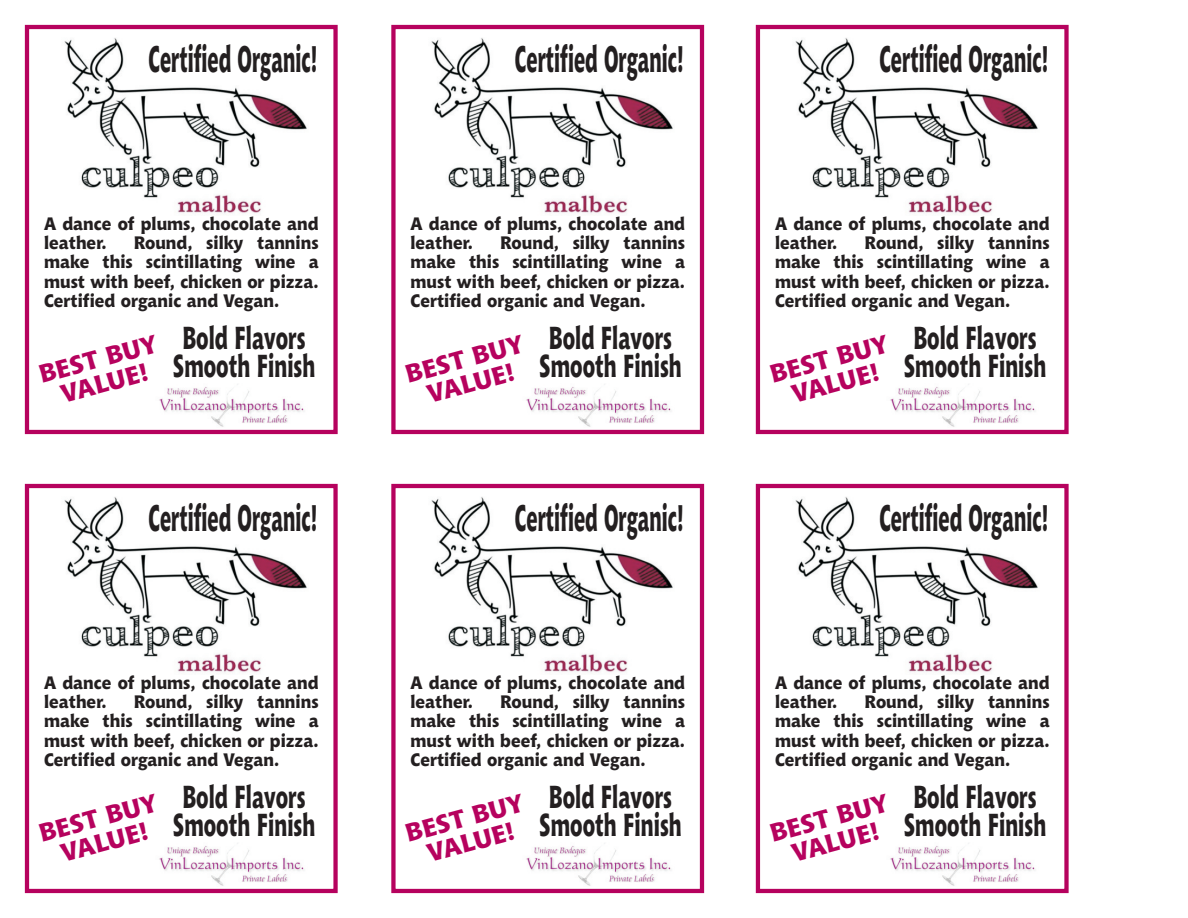
<style>
.page{position:relative;width:1188px;height:918px;background:#fff}
.page>*{position:absolute;margin:0;border:0;box-sizing:border-box;transform-origin:0 0}
.t1{font:800 36.6px "Chianti OSFBT";color:#231f20;scale:.53 1}
.t2{font:800 31.5px/28.7px "Chianti OSFBT";color:#231f20;text-align:center;scale:.65 1}
.t3{font:800 25.2px/25px "Chianti OSFBT";color:#b6025e;text-align:center}
.t4{font:800 17.85px/19.4px "Chianti OSFBT";color:#231f20;scale:.94 1}
</style>
<div class="page">
<div style="left:25px;top:25px;width:313px;height:409px;border:4px solid #b6025e"></div>
<img style="left:159px;top:384px;width:145px;height:43px">
<img style="left:64px;top:38px;width:243px;height:176px">
<div style="left:391px;top:25px;width:313px;height:409px;border:4px solid #b6025e"></div>
<img style="left:526px;top:384px;width:145px;height:43px">
<img style="left:431px;top:38px;width:242px;height:175px">
<div style="left:756px;top:25px;width:313px;height:409px;border:4px solid #b6025e"></div>
<img style="left:890px;top:384px;width:145px;height:43px">
<img style="left:795px;top:38px;width:243px;height:176px">
<div style="left:25px;top:484px;width:313px;height:409px;border:4px solid #b6025e"></div>
<img style="left:159px;top:843px;width:145px;height:43px">
<img style="left:64px;top:497px;width:243px;height:176px">
<div style="left:391px;top:484px;width:313px;height:409px;border:4px solid #b6025e"></div>
<img style="left:526px;top:843px;width:145px;height:43px">
<img style="left:431px;top:497px;width:242px;height:175px">
<div style="left:756px;top:484px;width:313px;height:409px;border:4px solid #b6025e"></div>
<img style="left:890px;top:843px;width:145px;height:43px">
<img style="left:795px;top:497px;width:243px;height:176px">
<h1 class="t1" style="left:148px;top:44px;width:320px">Certified Organic!</h1>
<p class="t4" style="left:44px;top:215px;width:294px">A dance of plums, chocolate and leather.</p>
<p class="t4" style="left:44px;top:235px;width:294px;text-align:justify;text-indent:90px">Round, silky tannins make this scintillating wine a must with beef, chicken or pizza.<br>Certified organic and Vegan.</p>
<h3 class="t3" style="left:37px;top:365px;width:123px;rotate:-15deg">BEST BUY<br>VALUE!</h3>
<h2 class="t2" style="left:173px;top:326px;width:221px">Bold Flavors<br>Smooth Finish</h2>
<h1 class="t1" style="left:148px;top:503px;width:320px">Certified Organic!</h1>
<p class="t4" style="left:44px;top:674px;width:294px">A dance of plums, chocolate and leather.</p>
<p class="t4" style="left:44px;top:694px;width:294px;text-align:justify;text-indent:90px">Round, silky tannins make this scintillating wine a must with beef, chicken or pizza.<br>Certified organic and Vegan.</p>
<h3 class="t3" style="left:37px;top:824px;width:123px;rotate:-15deg">BEST BUY<br>VALUE!</h3>
<h2 class="t2" style="left:173px;top:785px;width:221px">Bold Flavors<br>Smooth Finish</h2>
<h1 class="t1" style="left:515px;top:44px;width:320px">Certified Organic!</h1>
<p class="t4" style="left:411px;top:215px;width:294px">A dance of plums, chocolate and leather.</p>
<p class="t4" style="left:411px;top:235px;width:294px;text-align:justify;text-indent:90px">Round, silky tannins make this scintillating wine a must with beef, chicken or pizza.<br>Certified organic and Vegan.</p>
<h3 class="t3" style="left:403px;top:365px;width:123px;rotate:-15deg">BEST BUY<br>VALUE!</h3>
<h2 class="t2" style="left:539px;top:326px;width:221px">Bold Flavors<br>Smooth Finish</h2>
<h1 class="t1" style="left:515px;top:503px;width:320px">Certified Organic!</h1>
<p class="t4" style="left:411px;top:674px;width:294px">A dance of plums, chocolate and leather.</p>
<p class="t4" style="left:411px;top:694px;width:294px;text-align:justify;text-indent:90px">Round, silky tannins make this scintillating wine a must with beef, chicken or pizza.<br>Certified organic and Vegan.</p>
<h3 class="t3" style="left:403px;top:824px;width:123px;rotate:-15deg">BEST BUY<br>VALUE!</h3>
<h2 class="t2" style="left:539px;top:785px;width:221px">Bold Flavors<br>Smooth Finish</h2>
<h1 class="t1" style="left:879px;top:44px;width:320px">Certified Organic!</h1>
<p class="t4" style="left:775px;top:215px;width:294px">A dance of plums, chocolate and leather.</p>
<p class="t4" style="left:775px;top:235px;width:294px;text-align:justify;text-indent:90px">Round, silky tannins make this scintillating wine a must with beef, chicken or pizza.<br>Certified organic and Vegan.</p>
<h3 class="t3" style="left:768px;top:365px;width:123px;rotate:-15deg">BEST BUY<br>VALUE!</h3>
<h2 class="t2" style="left:904px;top:326px;width:221px">Bold Flavors<br>Smooth Finish</h2>
<h1 class="t1" style="left:879px;top:503px;width:320px">Certified Organic!</h1>
<p class="t4" style="left:775px;top:674px;width:294px">A dance of plums, chocolate and leather.</p>
<p class="t4" style="left:775px;top:694px;width:294px;text-align:justify;text-indent:90px">Round, silky tannins make this scintillating wine a must with beef, chicken or pizza.<br>Certified organic and Vegan.</p>
<h3 class="t3" style="left:768px;top:824px;width:123px;rotate:-15deg">BEST BUY<br>VALUE!</h3>
<h2 class="t2" style="left:904px;top:785px;width:221px">Bold Flavors<br>Smooth Finish</h2>
</div>
